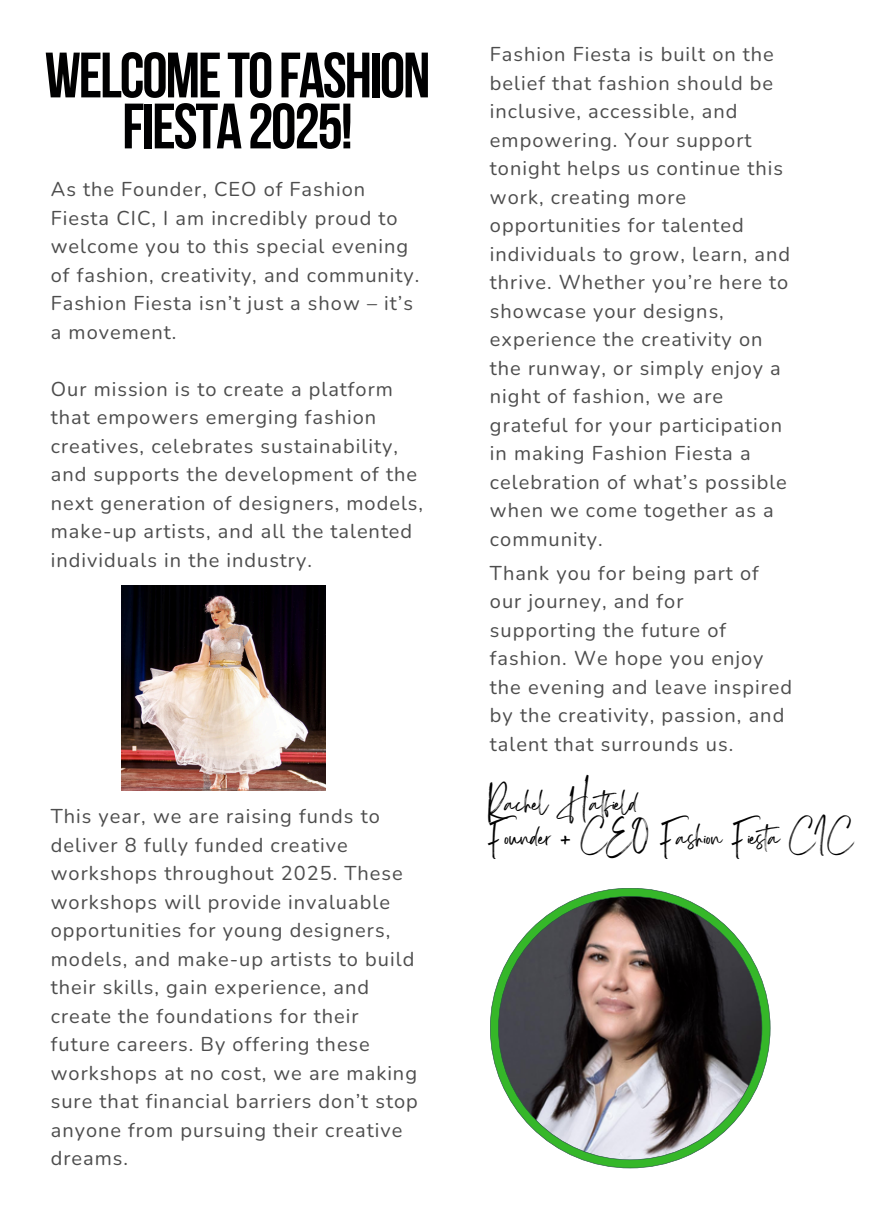
<style>
.page{position:relative;width:873px;height:1224px;background:#fff}
.page>*{position:absolute;margin:0;border:0;box-sizing:border-box;transform-origin:0 0}
.t1{font:700 64px/51px "Bebas Neue";letter-spacing:-.035em;color:#000001;text-align:center}
.t2{font:24.4px/33.6px "Sisterhood";color:#000}
.t3{font:20px/28.4px "Nunito";letter-spacing:.05em;color:#4d4d4d}
</style>
<div class="page">
<img style="left:122px;top:585px;width:204px;height:206px">
<svg style="left:490px;top:888px;width:280px;height:280px"></svg>
<p class="t1" style="left:45px;top:56px;width:387px">WELCOMETOFASHION<br>FIESTA2025!</p>
<h1 class="t3" style="left:51px;top:175px;width:370px">As the Founder, CEO of Fashion<br>Fiesta CIC, I am incredibly proud to welcome you to this special evening of fashion, creativity, and community.<br>Fashion Fiesta isn’t just a show – it’s a movement.</h1>
<p class="t3" style="left:51px;top:375px;width:374px">Our mission is to create a platform that empowers emerging fashion creatives, celebrates sustainability, and supports the development of the next generation of designers, models, make-up artists, and all the talented individuals in the industry.</p>
<p class="t3" style="left:51px;top:802px;width:369px">This year, we are raising funds to deliver 8 fully funded creative workshops throughout 2025. These workshops will provide invaluable opportunities for young designers, models, and make-up artists to build their skills, gain experience, and create the foundations for their future careers. By offering these workshops at no cost, we are making sure that financial barriers don’t stop anyone from pursuing their creative dreams.</p>
<p class="t3" style="left:490px;top:40px;width:302px">Fashion Fiesta is built on the belief that fashion should be inclusive, accessible, and empowering. Your support tonight helps us continue this work, creating more opportunities for talented individuals to grow, learn, and thrive. Whether you’re here to showcase your designs, experience the creativity on the runway, or simply enjoy a night of fashion, we are grateful for your participation in making Fashion Fiesta a celebration of what’s possible when we come together as a community.</p>
<p class="t3" style="left:490px;top:559px;width:304px">Thank you for being part of our journey, and for supporting the future of fashion. We hope you enjoy the evening and leave inspired by the creativity, passion, and talent that surrounds us.</p>
<h2 class="t2" style="left:489px;top:795px;width:365px">Rachel Hatfield<br>Founder + CEO Fashion Fiesta CIC</h2>
</div>
